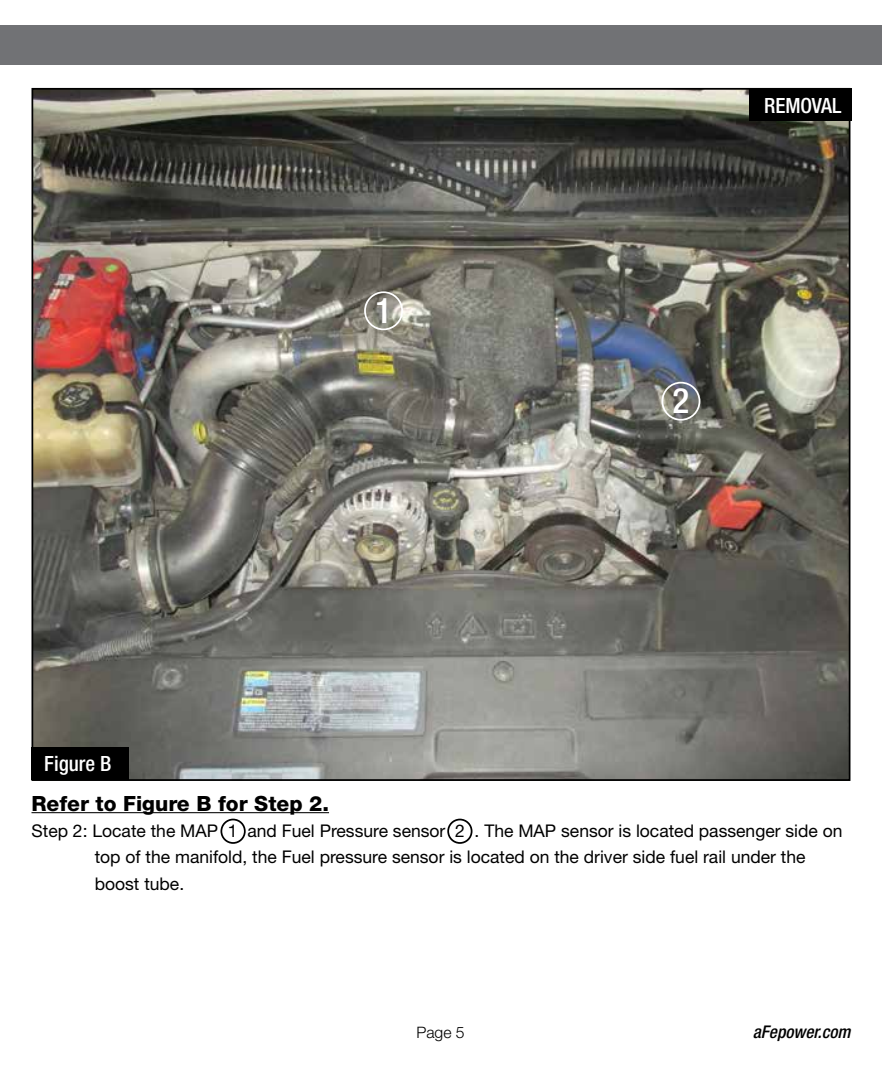
<style>
.page{position:relative;width:882px;height:1071px;background:#fff}
.page>*{position:absolute;margin:0;border:0;box-sizing:border-box;transform-origin:0 0}
.t1{font:500 condensed 35px "Helvetica Neue";color:#fff}
.t2{font:800 21px "Helvetica Neue";color:#000}
.t3{font:500 condensed 21px "Helvetica Neue";color:#fff}
.t4{font:17.5px/26.2px "Helvetica Neue";color:#000}
.t5{font:italic 500 condensed 17.5px "Helvetica Neue";color:#000}
.t6{font:300 15.75px "Helvetica Neue";color:#000}
</style>
<div class="page">
<div style="left:0;top:26px;width:882px;height:39px;background:#717275"></div>
<img style="left:35px;top:91px;width:812px;height:687px">
<hr style="left:32px;top:812px;width:297px;height:1px;background:#000">
<div style="left:749px;top:88px;width:103px;height:33px;background:#000"></div>
<div style="left:447px;top:819px;width:26px;height:25px;border:2px solid #000;border-radius:50%"></div>
<div style="left:364px;top:291px;width:39px;height:39px;border:2px solid #fff;border-radius:50%"></div>
<div style="left:220px;top:819px;width:26px;height:25px;border:2px solid #000;border-radius:50%"></div>
<div style="left:662px;top:382px;width:38px;height:39px;border:2px solid #fff;border-radius:50%"></div>
<div style="left:32px;top:747px;width:97px;height:33px;background:#000"></div>
<p class="t3" style="left:44px;top:751px;width:69px">Figure B</p>
<h1 class="t1" style="left:375px;top:289px;width:18px">1</h1>
<p class="t3" style="left:764px;top:93px;width:79px">REMOVAL</p>
<h1 class="t1" style="left:673px;top:380px;width:18px">2</h1>
<p class="t2" style="left:32px;top:791px;width:299px">Refer to Figure B for Step 2.</p>
<p class="t4" style="left:95px;top:817px;width:749px;text-indent:-63px">Step 2: Locate the MAP 1 and Fuel Pressure sensor 2 . The MAP sensor is located passenger side on top of the manifold, the Fuel pressure sensor is located on the driver side fuel rail under the boost tube.</p>
<p class="t6" style="left:416px;top:1023px;width:50px">Page 5</p>
<p class="t5" style="left:753px;top:1022px;width:99px">aFepower.com</p>
</div>
